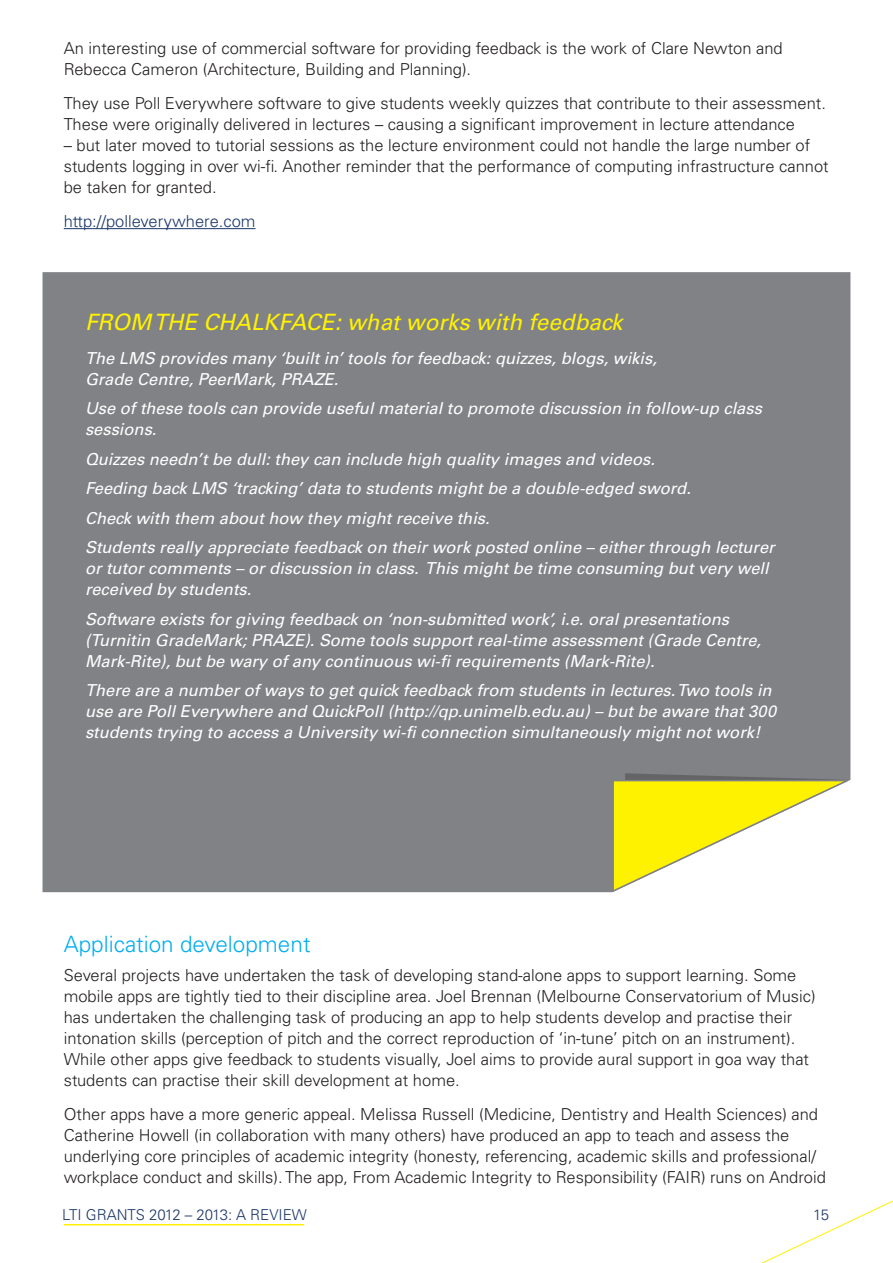
<style>
.page{position:relative;width:893px;height:1263px;background:#fff}
.page>*{position:absolute;margin:0;border:0;box-sizing:border-box;transform-origin:0 0}
.t1{font:italic 22.5px "Univers LT Std";color:#fff200}
.t2{font:300 22.5px "Univers LT Std";color:#00aeef}
.t3{font:300 16.5px/21px "Univers LT Std";color:#231f20}
.t4{font:italic 16.5px/21px "Univers LT Std";color:#fff}
.t5{font:300 16.5px "Univers LT Std";color:#1b3668}
.t6{font:300 15px "Univers LT Std";color:#1b3668}
</style>
<div class="page">
<svg style="left:761px;top:1200px;width:132px;height:63px"></svg>
<hr style="left:64px;top:1224px;width:240px;height:1px;background:#fff200">
<div style="left:43px;top:272px;width:807px;height:620px;background:#808285"></div>
<svg style="left:612px;top:773px;width:239px;height:120px"></svg>
<hr style="left:64px;top:228px;width:192px;height:1px;background:#1b3668">
<p class="t3" style="left:64px;top:38px;width:720px">An interesting use of commercial software for providing feedback is the work of Clare Newton and<br>Rebecca Cameron (Architecture, Building and Planning).</p>
<p class="t3" style="left:64px;top:93px;width:764px">They use Poll Everywhere software to give students weekly quizzes that contribute to their assessment.<br>These were originally delivered in lectures – causing a significant improvement in lecture attendance</p>
<p class="t3" style="left:64px;top:135px;width:766px">– but later moved to tutorial sessions as the lecture environment could not handle the large number of students logging in over wi-fi. Another reminder that the performance of computing infrastructure cannot be taken for granted.</p>
<p class="t5" style="left:64px;top:211px;width:193px">http://polleverywhere.com</p>
<h1 class="t1" style="left:85px;top:308px;width:539px">FROM THE CHALKFACE: what works with feedback</h1>
<p class="t4" style="left:85px;top:347px;width:573px">The LMS provides many ‘built in’ tools for feedback: quizzes, blogs, wikis,<br>Grade Centre, PeerMark, PRAZE.</p>
<p class="t4" style="left:85px;top:398px;width:678px">Use of these tools can provide useful material to promote discussion in follow-up class sessions.</p>
<p class="t4" style="left:85px;top:444px;width:691px;line-height:29.5px">Quizzes needn’t be dull: they can include high quality images and videos.<br>Feeding back LMS ‘tracking’ data to students might be a double-edged sword.<br>Check with them about how they might receive this.<br>Students really appreciate feedback on their work posted online – either through lecturer</p>
<p class="t4" style="left:85px;top:558px;width:685px">or tutor comments – or discussion in class. This might be time consuming but very well received by students.</p>
<p class="t4" style="left:85px;top:608px;width:678px">Software exists for giving feedback on ‘non-submitted work’, i.e. oral presentations (Turnitin GradeMark; PRAZE). Some tools support real-time assessment (Grade Centre,<br>Mark-Rite), but be wary of any continuous wi-fi requirements (Mark-Rite).</p>
<p class="t4" style="left:85px;top:680px;width:693px">There are a number of ways to get quick feedback from students in lectures. Two tools in use are Poll Everywhere and QuickPoll (http://qp.unimelb.edu.au) – but be aware that 300 students trying to access a University wi-fi connection simultaneously might not work!</p>
<h1 class="t2" style="left:64px;top:930px;width:248px">Application development</h1>
<p class="t3" style="left:64px;top:965px;width:753px">Several projects have undertaken the task of developing stand-alone apps to support learning. Some mobile apps are tightly tied to their discipline area. Joel Brennan (Melbourne Conservatorium of Music) has undertaken the challenging task of producing an app to help students develop and practise their intonation skills (perception of pitch and the correct reproduction of ‘in-tune’ pitch on an instrument).<br>While other apps give feedback to students visually, Joel aims to provide aural support in goa way that students can practise their skill development at home.</p>
<p class="t3" style="left:64px;top:1104px;width:764px">Other apps have a more generic appeal. Melissa Russell (Medicine, Dentistry and Health Sciences) and Catherine Howell (in collaboration with many others) have produced an app to teach and assess the underlying core principles of academic integrity (honesty, referencing, academic skills and professional/ workplace conduct and skills). The app, From Academic Integrity to Responsibility (FAIR) runs on Android</p>
<p class="t6" style="left:62px;top:1206px;width:246px">LTI GRANTS 2012 – 2013: A REVIEW</p>
<p class="t6" style="left:813px;top:1206px;width:17px">15</p>
</div>
